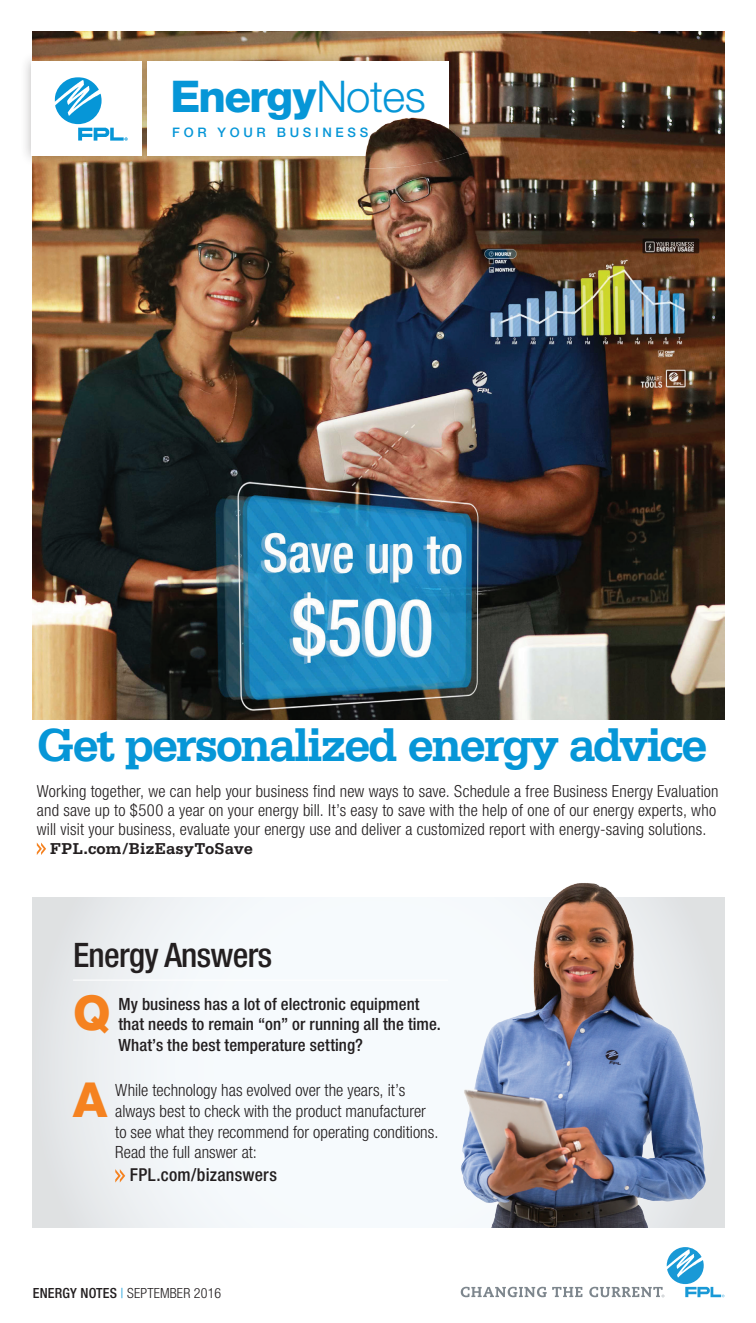
<style>
.page{position:relative;width:756px;height:1323px;background:#fff}
.page>*{position:absolute;margin:0;border:0;box-sizing:border-box;transform-origin:0 0}
.t1{font:700 49px "Serifa Std";letter-spacing:-.05em;color:#0696d7}
.t2{font:800 48.3px "Helvetica Neue LT Std";color:#f58220}
.t3{font:800 43.75px "Helvetica Neue LT Std";letter-spacing:-.04em;color:#0696d7}
.t4{font:500 condensed 33.77px "Helvetica Neue LT Std";letter-spacing:-.02em;color:#231f20}
.t5{font:500 condensed 17.85px "Helvetica Neue LT Std";letter-spacing:.015em;color:#231f20}
.t6{font:300 condensed 16.8px/20.7px "Helvetica Neue LT Std";color:#231f20}
.t7{font:500 condensed 16.8px/20.7px "Helvetica Neue LT Std";letter-spacing:.005em;color:#231f20}
.t8{font:300 condensed 16.62px/19.2px "Helvetica Neue LT Std";letter-spacing:.01em;color:#231f20}
.t9{font:700 16.62px "Serifa Std";letter-spacing:.005em;color:#231f20}
.t10{font:300 condensed 14px "Helvetica Neue LT Std";letter-spacing:.01em;color:#231f20}
.t11{font:500 13.12px "Helvetica Neue LT Std";letter-spacing:.28em;color:#0696d7}
.s1{font-weight:300}
.s2{font-weight:500}
.s3{color:#0696d7}
</style>
<div class="page">
<img style="left:32px;top:32px;width:693px;height:687px">
<svg style="left:37px;top:843px;width:9px;height:12px"></svg>
<svg style="left:461px;top:1287px;width:122px;height:10px"></svg>
<svg style="left:589px;top:1247px;width:135px;height:50px"></svg>
<div style="left:20px;top:50px;width:440px;height:117px;background:#231f20;opacity:.3"></div>
<div style="left:32px;top:62px;width:110px;height:94px;background:#fff"></div>
<div style="left:147px;top:62px;width:302px;height:94px;background:#fff"></div>
<svg style="left:55px;top:77px;width:73px;height:64px"></svg>
<img style="left:307px;top:32px;width:418px;height:630px">
<svg style="left:32px;top:898px;width:692px;height:329px"></svg>
<hr style="left:73px;top:980px;width:375px;height:1px;background:#fff">
<svg style="left:115px;top:1169px;width:10px;height:14px"></svg>
<img style="left:425px;top:883px;width:284px;height:344px">
<h3 class="t3" style="left:170px;top:71px;width:257px">Energy<span class="s1">Notes</span></h3>
<p class="t11" style="left:172px;top:125px;width:197px">FOR YOUR BUSINESS</p>
<h1 class="t1" style="left:37px;top:716px;width:673px">Get personalized energy advice</h1>
<p class="t8" style="left:37px;top:781px;width:683px">Working together, we can help your business find new ways to save. Schedule a free Business Energy Evaluation and save up to $500 a year on your energy bill. It’s easy to save with the help of one of our energy experts, who will visit your business, evaluate your energy use and deliver a customized report with energy-saving solutions.</p>
<p class="t9" style="left:50px;top:839px;width:205px">FPL.com/BizEasyToSave</p>
<h3 class="t4" style="left:73px;top:935px;width:201px">Energy Answers</h3>
<h2 class="t2" style="left:73px;top:984px;width:39px">Q</h2>
<p class="t7" style="left:118px;top:993px;width:324px">My business has a lot of electronic equipment that needs to remain “on” or running all the time.<br>What’s the best temperature setting?</p>
<h2 class="t2" style="left:73px;top:1071px;width:36px">A</h2>
<p class="t6" style="left:115px;top:1080px;width:325px">While technology has evolved over the years, it’s always best to check with the product manufacturer to see what they recommend for operating conditions.<br>Read the full answer at:</p>
<p class="t5" style="left:130px;top:1164px;width:149px">FPL.com/bizanswers</p>
<p class="t10" style="left:33px;top:1285px;width:190px"><span class="s2">ENERGY NOTES</span> <span class="s3">|</span> SEPTEMBER 2016</p>
</div>
